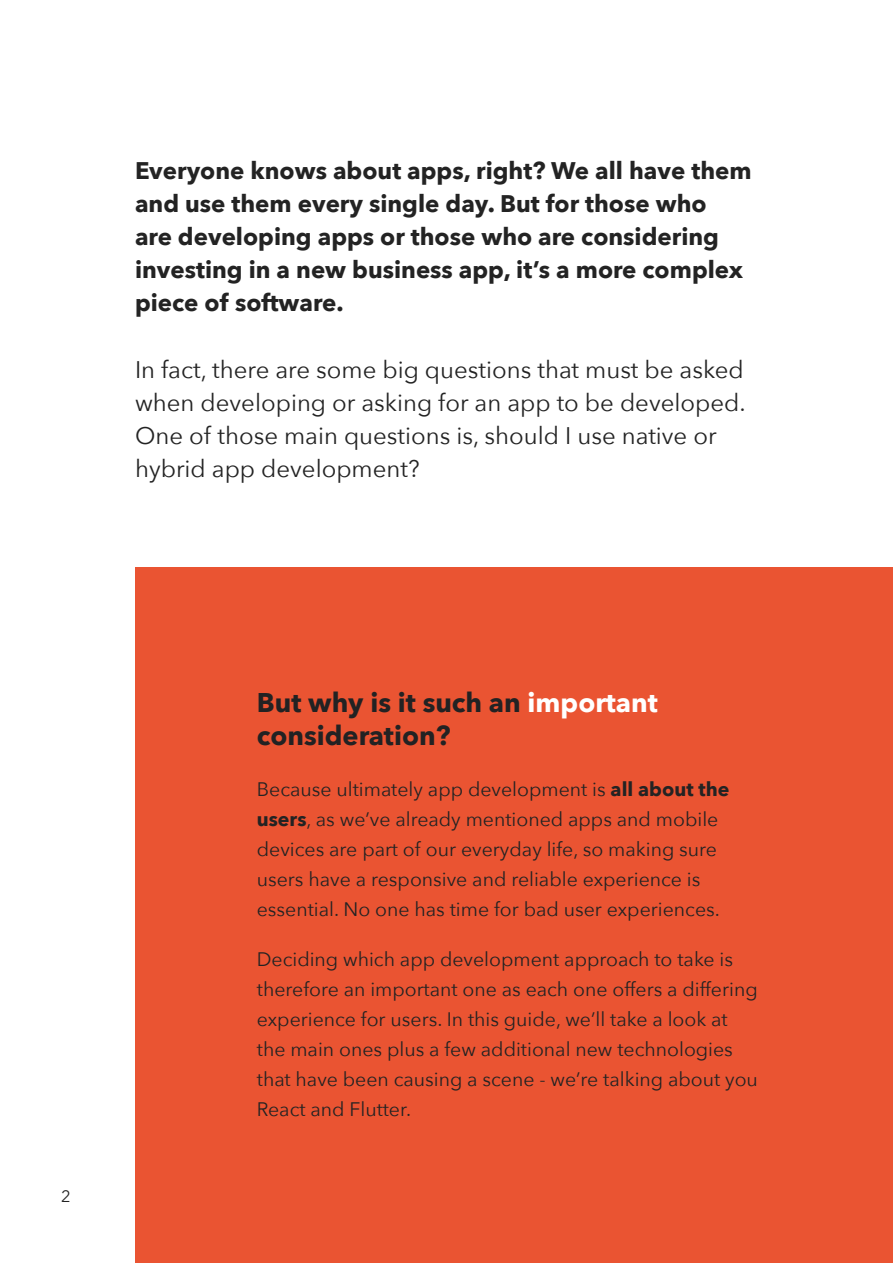
<style>
.page{position:relative;width:893px;height:1263px;background:#fff}
.page>*{position:absolute;margin:0;border:0;box-sizing:border-box;transform-origin:0 0}
.t1{font:700 27px/32.4px "Avenir Next";color:#222223}
.t2{font:700 24px/33px "Avenir Next";color:#232323}
.t3{font:24px/33px "Avenir Next";color:#232323}
.t4{font:19.5px/30px "Avenir Next";color:#232323}
.t5{font:16.5px "Avenir Next";color:#232323}
.s1{color:#fff}
.s2{font-weight:700}
</style>
<div class="page">
<div style="left:136px;top:568px;width:757px;height:695px;background:#ea5432"></div>
<p class="t2" style="left:135px;top:154px;width:618px">Everyone knows about apps, right? We all have them and use them every single day. But for those who<br>are developing apps or those who are considering investing in a new business app, it’s a more complex piece of software.</p>
<p class="t3" style="left:135px;top:352px;width:612px">In fact, there are some big questions that must be asked when developing or asking for an app to be developed.<br>One of those main questions is, should I use native or hybrid app development?</p>
<p class="t5" style="left:61px;top:1182px;width:11px">2</p>
<h1 class="t1" style="left:257px;top:686px;width:402px">But why is it such an <span class="s1">important </span>consideration?</h1>
<p class="t4" style="left:257px;top:773px;width:474px">Because ultimately app development is <span class="s2">all about the users</span>, as we’ve already mentioned apps and mobile devices are part of our everyday life, so making sure users have a responsive and reliable experience is essential. No one has time for bad user experiences.</p>
<p class="t4" style="left:257px;top:944px;width:503px">Deciding which app development approach to take is therefore an important one as each one offers a differing experience for users. In this guide, we’ll take a look at the main ones plus a few additional new technologies that have been causing a scene - we’re talking about you React and Flutter.</p>
</div>
